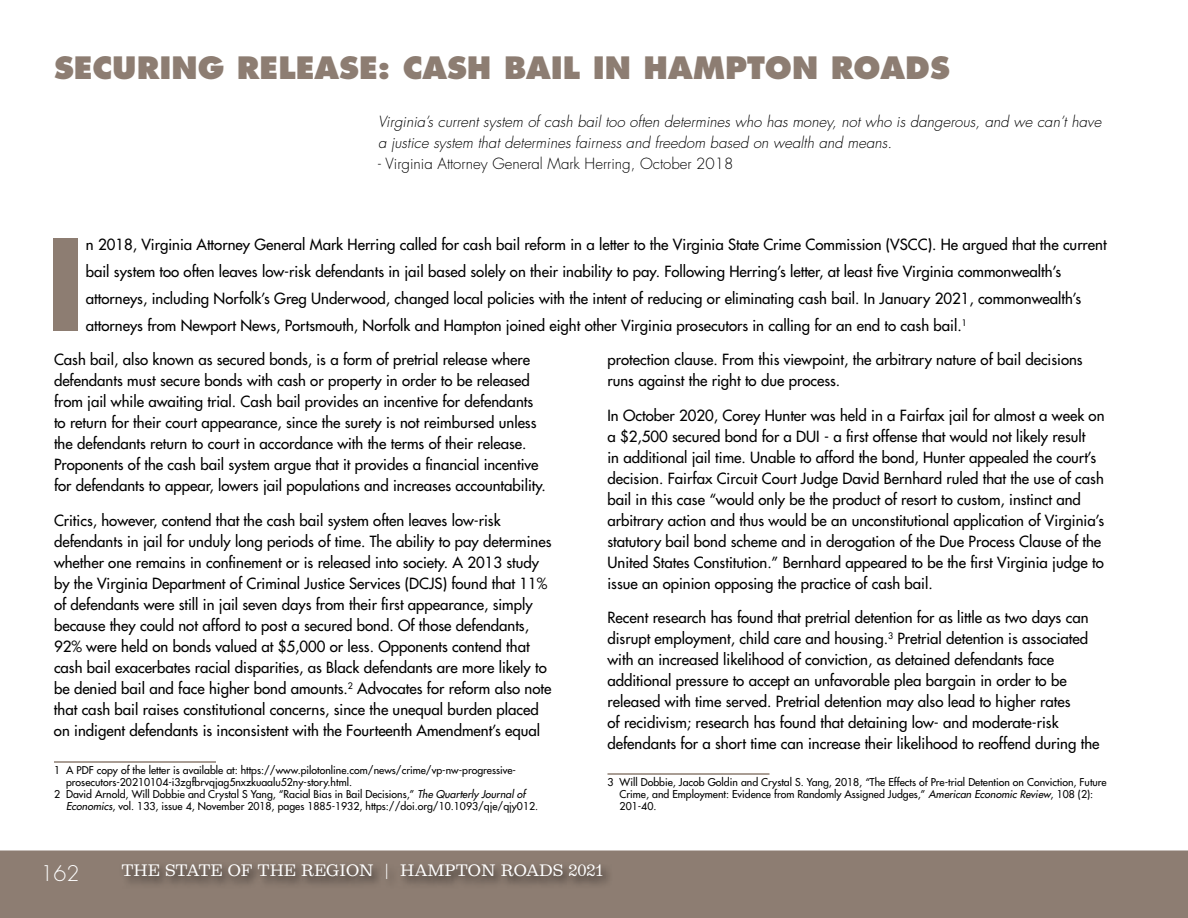
<style>
.page{position:relative;width:1188px;height:918px;background:#fff}
.page>*{position:absolute;margin:0;border:0;box-sizing:border-box;transform-origin:0 0}
.t1{font:700 122.4px "Futura Std";color:#8d7d72}
.t2{font:800 30px "Futura Std";color:#8d7d72}
.t3{font:300 21px "Futura Std";color:#fff}
.t4{font:500 15px/21px "Futura Std";color:#000}
.t5{font:italic 300 15px/21px "Futura Std";color:#000}
.t6{font:300 15px "Futura Std";color:#000}
.t7{font:15px "Belizio";color:#fff}
.t8{font:500 10.5px/12px "Futura Std";color:#000}
.s1{font-style:italic}
</style>
<div class="page">
<div style="left:0;top:850px;width:1188px;height:68px;background:#8d7d72"></div>
<div style="left:119px;top:861px;width:495px;height:30px;background:#000;opacity:.75"></div>
<hr style="left:54px;top:761px;width:162px;height:2px;background:#8d7d72">
<hr style="left:608px;top:773px;width:162px;height:2px;background:#8d7d72">
<h2 class="t2" style="left:54px;top:48px;width:897px">SECURING RELEASE: CASH BAIL IN HAMPTON ROADS</h2>
<p class="t5" style="left:378px;top:111px;width:725px">Virginia’s current system of cash bail too often determines who has money, not who is dangerous, and we can’t have a justice system that determines fairness and freedom based on wealth and means.</p>
<p class="t6" style="left:378px;top:154px;width:357px">- Virginia Attorney General Mark Herring, October 2018</p>
<h1 class="t1" style="left:46px;top:203px;width:41px">I</h1>
<p class="t4" style="left:86px;top:231px;width:1022px;line-height:27px">n 2018, Virginia Attorney General Mark Herring called for cash bail reform in a letter to the Virginia State Crime Commission (VSCC). He argued that the current bail system too often leaves low-risk defendants in jail based solely on their inability to pay. Following Herring’s letter, at least five Virginia commonwealth’s attorneys, including Norfolk’s Greg Underwood, changed local policies with the intent of reducing or eliminating cash bail. In January 2021, commonwealth’s attorneys from Newport News, Portsmouth, Norfolk and Hampton joined eight other Virginia prosecutors in calling for an end to cash bail.<sup>1</sup></p>
<p class="t4" style="left:54px;top:349px;width:498px">Cash bail, also known as secured bonds, is a form of pretrial release where defendants must secure bonds with cash or property in order to be released from jail while awaiting trial. Cash bail provides an incentive for defendants<br>to return for their court appearance, since the surety is not reimbursed unless the defendants return to court in accordance with the terms of their release.<br>Proponents of the cash bail system argue that it provides a financial incentive for defendants to appear, lowers jail populations and increases accountability.<sup>1</sup></p>
<p class="t4" style="left:54px;top:510px;width:499px">Critics, however, contend that the cash bail system often leaves low-risk defendants in jail for unduly long periods of time. The ability to pay determines whether one remains in confinement or is released into society. A 2013 study by the Virginia Department of Criminal Justice Services (DCJS) found that 11% of defendants were still in jail seven days from their first appearance, simply because they could not afford to post a secured bond. Of those defendants, 92% were held on bonds valued at $5,000 or less. Opponents contend that cash bail exacerbates racial disparities, as Black defendants are more likely to be denied bail and face higher bond amounts.<sup>2</sup> Advocates for reform also note that cash bail raises constitutional concerns, since the unequal burden placed on indigent defendants is inconsistent with the Fourteenth Amendment’s equal</p>
<p class="t8" style="left:54px;top:764px;width:464px">1 A PDF copy of the letter is available at: https://www.pilotonline.com/news/crime/vp-nw-progressive-</p>
<p class="t8" style="left:66px;top:776px;width:287px">prosecutors-20210104-i3zgfbrvqjag5nxzkuaalu52ny-story.html.</p>
<p class="t8" style="left:54px;top:788px;width:473px">2 David Arnold, Will Dobbie and Crystal S Yang, “Racial Bias in Bail Decisions,” <span class="s1">The Quarterly Journal of</span></p>
<p class="t8" style="left:66px;top:800px;width:474px"><span class="s1">Economics</span>, vol. 133, issue 4, November 2018, pages 1885-1932, https://doi.org/10.1093/qje/qjy012.</p>
<p class="t4" style="left:608px;top:349px;width:477px">protection clause. From this viewpoint, the arbitrary nature of bail decisions runs against the right to due process.</p>
<p class="t4" style="left:608px;top:405px;width:499px">In October 2020, Corey Hunter was held in a Fairfax jail for almost a week on a $2,500 secured bond for a DUI - a first offense that would not likely result<br>in additional jail time. Unable to afford the bond, Hunter appealed the court’s decision. Fairfax Circuit Court Judge David Bernhard ruled that the use of cash bail in this case “would only be the product of resort to custom, instinct and arbitrary action and thus would be an unconstitutional application of Virginia’s statutory bail bond scheme and in derogation of the Due Process Clause of the United States Constitution.” Bernhard appeared to be the first Virginia judge to issue an opinion opposing the practice of cash bail.</p>
<p class="t4" style="left:607px;top:607px;width:494px">Recent research has found that pretrial detention for as little as two days can disrupt employment, child care and housing.<sup>3</sup> Pretrial detention is associated with an increased likelihood of conviction, as detained defendants face additional pressure to accept an unfavorable plea bargain in order to be released with time served. Pretrial detention may also lead to higher rates<br>of recidivism; research has found that detaining low- and moderate-risk defendants for a short time can increase their likelihood to reoffend during the</p>
<p class="t8" style="left:620px;top:776px;width:489px;text-indent:-12px">3 Will Dobbie, Jacob Goldin and Crystal S. Yang, 2018, “The Effects of Pre-trial Detention on Conviction, Future<br>Crime, and Employment: Evidence from Randomly Assigned Judges,” <span class="s1">American Economic Review</span>, 108 (2):<br>201-40.</p>
<h3 class="t3" style="left:40px;top:861px;width:41px">162</h3>
<p class="t7" style="left:122px;top:861px;width:483px">THE STATE OF THE REGION | HAMPTON ROADS 2021</p>
</div>
